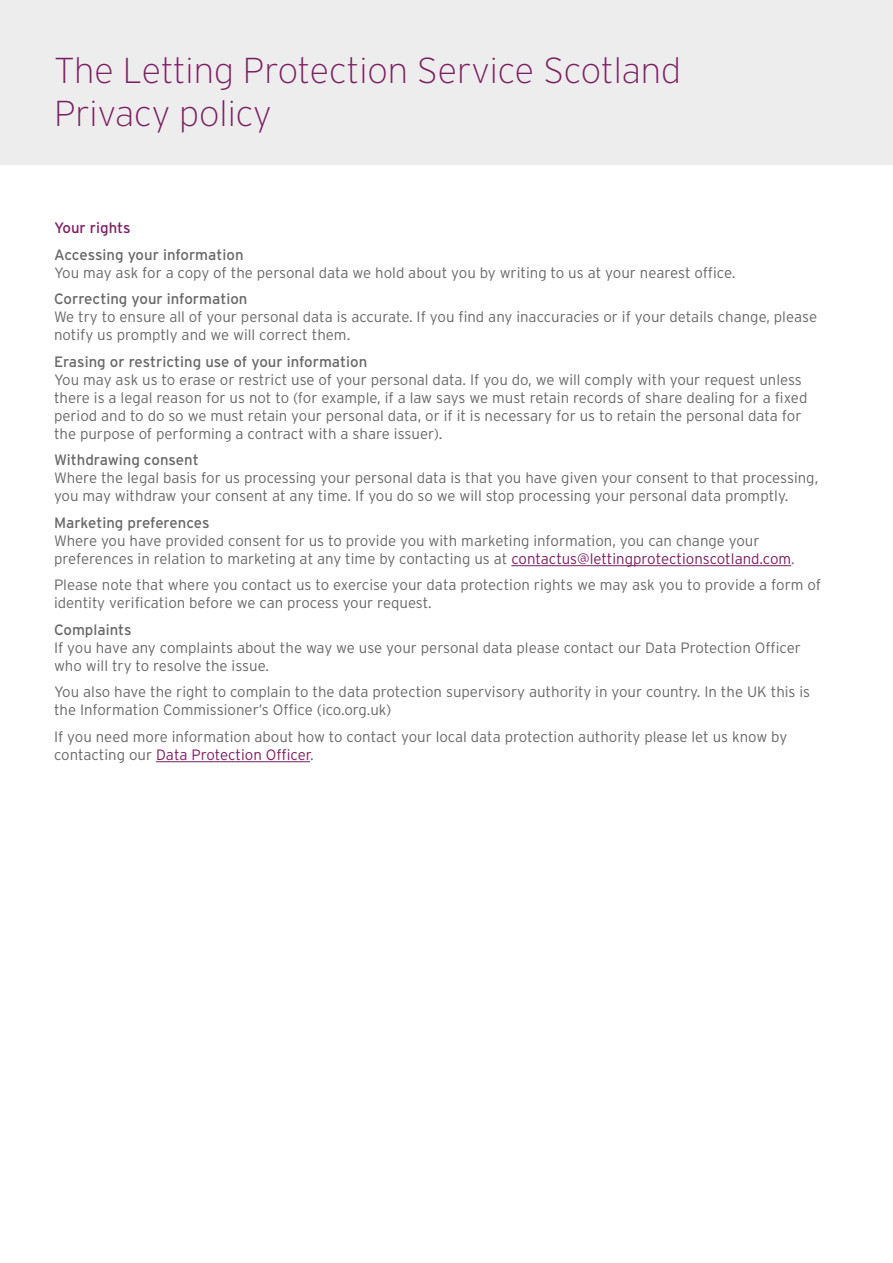
<style>
.page{position:relative;width:893px;height:1263px;background:#fff}
.page>*{position:absolute;margin:0;border:0;box-sizing:border-box;transform-origin:0 0}
.t1{font:200 36px/43.2px "Interstate";color:#7c1f62}
.t2{font:300 15px/18px "Interstate";color:#686868}
.t3{font:15px "Interstate";color:#686868}
.t4{font:15px "Interstate";color:#7c1f62}
.s1{color:#7c1f62}
</style>
<div class="page">
<div style="left:0;top:0;width:893px;height:165px;background:#ededed"></div>
<hr style="left:511px;top:565px;width:280px;height:1px;background:#7c1f62">
<hr style="left:156px;top:761px;width:154px;height:1px;background:#7c1f62">
<h1 class="t1" style="left:54px;top:49px;width:629px">The Letting Protection Service Scotland<br>Privacy policy</h1>
<p class="t4" style="left:54px;top:219px;width:78px">Your rights</p>
<p class="t3" style="left:54px;top:246px;width:191px">Accessing your information</p>
<p class="t2" style="left:54px;top:263px;width:683px">You may ask for a copy of the personal data we hold about you by writing to us at your nearest office.</p>
<p class="t3" style="left:54px;top:290px;width:195px">Correcting your information</p>
<p class="t2" style="left:54px;top:308px;width:765px">We try to ensure all of your personal data is accurate. If you find any inaccuracies or if your details change, please notify us promptly and we will correct them.</p>
<p class="t3" style="left:54px;top:353px;width:315px">Erasing or restricting use of your information</p>
<p class="t2" style="left:54px;top:370px;width:755px">You may ask us to erase or restrict use of your personal data. If you do, we will comply with your request unless there is a legal reason for us not to (for example, if a law says we must retain records of share dealing for a fixed period and to do so we must retain your personal data, or if it is necessary for us to retain the personal data for the purpose of performing a contract with a share issuer).</p>
<p class="t3" style="left:54px;top:451px;width:146px">Withdrawing consent</p>
<p class="t2" style="left:54px;top:469px;width:766px">Where the legal basis for us processing your personal data is that you have given your consent to that processing, you may withdraw your consent at any time. If you do so we will stop processing your personal data promptly.</p>
<p class="t3" style="left:54px;top:514px;width:157px">Marketing preferences</p>
<p class="t2" style="left:54px;top:531px;width:742px">Where you have provided consent for us to provide you with marketing information, you can change your preferences in relation to marketing at any time by contacting us at <span class="s1">contactus@lettingprotectionscotland.com</span>.</p>
<p class="t2" style="left:54px;top:576px;width:768px">Please note that where you contact us to exercise your data protection rights we may ask you to provide a form of identity verification before we can process your request.</p>
<p class="t3" style="left:54px;top:621px;width:79px">Complaints</p>
<p class="t2" style="left:54px;top:638px;width:748px">If you have any complaints about the way we use your personal data please contact our Data Protection Officer who will try to resolve the issue.</p>
<p class="t2" style="left:54px;top:683px;width:758px">You also have the right to complain to the data protection supervisory authority in your country. In the UK this is the Information Commissioner’s Office (ico.org.uk)</p>
<p class="t2" style="left:54px;top:727px;width:735px">If you need more information about how to contact your local data protection authority please let us know by contacting our <span class="s1">Data Protection Officer</span>.</p>
</div>
